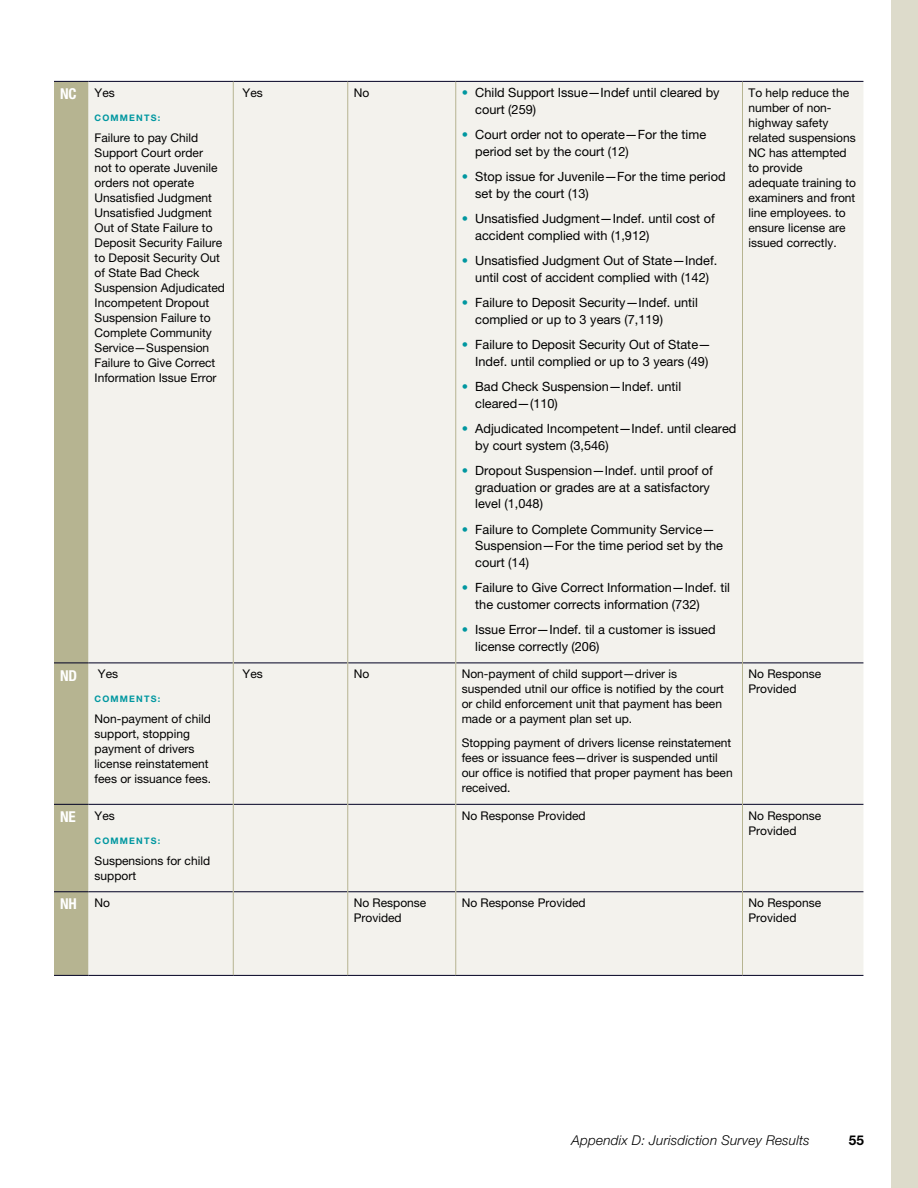
<style>
.page{position:relative;width:918px;height:1188px;background:#fff}
.page>*{position:absolute;margin:0;border:0;box-sizing:border-box;transform-origin:0 0}
.t1{font:700 condensed 15px "Helvetica Neue";color:#fff}
.t2{font:italic 300 13.5px "Helvetica Neue";letter-spacing:.015em;color:#000}
.t3{font:700 13.5px "Helvetica Neue";color:#000}
.t4{font:12.75px/16.5px "Helvetica Neue";color:#000}
.t5{font:12px/15px "Helvetica Neue";color:#000}
.t6{font:700 9px "Helvetica Neue";letter-spacing:.13em;color:#0097a0}
.s1{font-weight:700;font-stretch:condensed;font-size:15px;color:#fff}
.s2{color:#0097a0}
.s3{font-weight:400;font-stretch:normal;font-size:12px;color:#000}
</style>
<div class="page">
<div style="left:891px;top:0;width:27px;height:1188px;background:#dddbcb"></div>
<div style="left:54px;top:82px;width:35px;height:893px;background:#b6b491"></div>
<div style="left:89px;top:82px;width:774px;height:893px;background:#f3f2ed"></div>
<hr style="left:54px;top:81px;width:35px;height:1px;background:#002">
<hr style="left:89px;top:81px;width:144px;height:1px;background:#002">
<hr style="left:233px;top:81px;width:115px;height:1px;background:#002">
<hr style="left:348px;top:81px;width:108px;height:1px;background:#002">
<hr style="left:456px;top:81px;width:286px;height:1px;background:#002">
<hr style="left:742px;top:81px;width:121px;height:1px;background:#002">
<hr style="left:54px;top:663px;width:35px;height:1px;background:#002">
<hr style="left:89px;top:663px;width:144px;height:1px;background:#002">
<hr style="left:234px;top:663px;width:113px;height:1px;background:#002">
<hr style="left:348px;top:663px;width:107px;height:1px;background:#002">
<hr style="left:456px;top:663px;width:286px;height:1px;background:#002">
<hr style="left:743px;top:663px;width:120px;height:1px;background:#002">
<hr style="left:54px;top:804px;width:35px;height:1px;background:#002">
<hr style="left:89px;top:804px;width:144px;height:1px;background:#002">
<hr style="left:234px;top:804px;width:113px;height:1px;background:#002">
<hr style="left:348px;top:804px;width:107px;height:1px;background:#002">
<hr style="left:456px;top:804px;width:286px;height:1px;background:#002">
<hr style="left:743px;top:804px;width:120px;height:1px;background:#002">
<hr style="left:54px;top:891px;width:35px;height:1px;background:#002">
<hr style="left:89px;top:891px;width:144px;height:1px;background:#002">
<hr style="left:234px;top:891px;width:113px;height:1px;background:#002">
<hr style="left:348px;top:891px;width:107px;height:1px;background:#002">
<hr style="left:456px;top:891px;width:286px;height:1px;background:#002">
<hr style="left:743px;top:891px;width:120px;height:1px;background:#002">
<hr style="left:54px;top:975px;width:35px;height:1px;background:#002">
<hr style="left:89px;top:975px;width:144px;height:1px;background:#002">
<hr style="left:233px;top:975px;width:115px;height:1px;background:#002">
<hr style="left:348px;top:975px;width:108px;height:1px;background:#002">
<hr style="left:456px;top:975px;width:286px;height:1px;background:#002">
<hr style="left:742px;top:975px;width:121px;height:1px;background:#002">
<hr style="left:233px;top:82px;width:1px;height:581px;background:#b6b491">
<hr style="left:347px;top:82px;width:1px;height:581px;background:#b6b491">
<hr style="left:455px;top:82px;width:1px;height:581px;background:#b6b491">
<hr style="left:742px;top:82px;width:1px;height:581px;background:#b6b491">
<hr style="left:233px;top:663px;width:1px;height:141px;background:#b6b491">
<hr style="left:347px;top:663px;width:1px;height:141px;background:#b6b491">
<hr style="left:455px;top:663px;width:1px;height:141px;background:#b6b491">
<hr style="left:742px;top:663px;width:1px;height:141px;background:#b6b491">
<hr style="left:233px;top:804px;width:1px;height:88px;background:#b6b491">
<hr style="left:347px;top:804px;width:1px;height:88px;background:#b6b491">
<hr style="left:455px;top:804px;width:1px;height:88px;background:#b6b491">
<hr style="left:742px;top:804px;width:1px;height:88px;background:#b6b491">
<hr style="left:233px;top:892px;width:1px;height:83px;background:#b6b491">
<hr style="left:347px;top:892px;width:1px;height:83px;background:#b6b491">
<hr style="left:455px;top:892px;width:1px;height:83px;background:#b6b491">
<hr style="left:742px;top:892px;width:1px;height:83px;background:#b6b491">
<p class="t5" style="left:60px;top:85px;width:56px"><span class="s1">NC</span> Yes</p>
<p class="t6" style="left:95px;top:112px;width:67px">COMMENTS:</p>
<p class="t5" style="left:95px;top:130px;width:132px">Failure to pay Child<br>Support Court order<br>not to operate Juvenile orders not operate<br>Unsatisfied Judgment<br>Unsatisfied Judgment<br>Out of State Failure to<br>Deposit Security Failure to Deposit Security Out of State Bad Check<br>Suspension Adjudicated<br>Incompetent Dropout<br>Suspension Failure to<br>Complete Community<br>Service—Suspension<br>Failure to Give Correct<br>Information Issue Error</p>
<p class="t1" style="left:60px;top:666px;width:19px">ND</p>
<p class="t5" style="left:98px;top:666px;width:22px">Yes</p>
<p class="t6" style="left:95px;top:694px;width:67px">COMMENTS:</p>
<p class="t5" style="left:95px;top:711px;width:118px">Non-payment of child support, stopping payment of drivers license reinstatement fees or issuance fees.</p>
<p class="t5" style="left:60px;top:808px;width:56px"><span class="s1">NE</span> Yes</p>
<p class="t6" style="left:95px;top:835px;width:67px">COMMENTS:</p>
<p class="t5" style="left:95px;top:853px;width:117px">Suspensions for child support</p>
<p class="t5" style="left:243px;top:85px;width:22px">Yes</p>
<p class="t5" style="left:354px;top:85px;width:17px">No</p>
<p class="t4" style="left:475px;top:84px;width:246px;text-indent:-14px"><span class="s2">•</span> Child Support Issue—Indef until cleared by court (259)</p>
<p class="t4" style="left:475px;top:126px;width:232px;text-indent:-14px"><span class="s2">•</span> Court order not to operate—For the time period set by the court (12)</p>
<p class="t4" style="left:475px;top:168px;width:252px;text-indent:-14px"><span class="s2">•</span> Stop issue for Juvenile—For the time period set by the court (13)</p>
<p class="t4" style="left:475px;top:210px;width:241px;text-indent:-14px"><span class="s2">•</span> Unsatisfied Judgment—Indef. until cost of accident complied with (1,912)</p>
<p class="t4" style="left:462px;top:252px;width:257px;text-align:center"><span class="s2">•</span> Unsatisfied Judgment Out of State—Indef. until cost of accident complied with (142)</p>
<p class="t4" style="left:475px;top:294px;width:224px;text-indent:-14px"><span class="s2">•</span> Failure to Deposit Security—Indef. until complied or up to 3 years (7,119)</p>
<p class="t4" style="left:462px;top:336px;width:251px;text-align:right"><span class="s2">•</span> Failure to Deposit Security Out of State—<br>Indef. until complied or up to 3 years (49)</p>
<p class="t4" style="left:475px;top:378px;width:207px;text-indent:-14px"><span class="s2">•</span> Bad Check Suspension—Indef. until cleared—(110)</p>
<p class="t4" style="left:475px;top:420px;width:263px;text-indent:-14px"><span class="s2">•</span> Adjudicated Incompetent—Indef. until cleared by court system (3,546)</p>
<p class="t4" style="left:475px;top:462px;width:239px;text-indent:-14px"><span class="s2">•</span> Dropout Suspension—Indef. until proof of graduation or grades are at a satisfactory level (1,048)</p>
<p class="t4" style="left:475px;top:521px;width:249px;text-indent:-14px"><span class="s2">•</span> Failure to Complete Community Service—<br>Suspension—For the time period set by the court (14)</p>
<p class="t4" style="left:475px;top:579px;width:256px;text-indent:-14px"><span class="s2">•</span> Failure to Give Correct Information—Indef. til the customer corrects information (732)</p>
<p class="t4" style="left:475px;top:621px;width:242px;text-indent:-14px"><span class="s2">•</span> Issue Error—Indef. til a customer is issued license correctly (206)</p>
<p class="t5" style="left:243px;top:666px;width:22px">Yes</p>
<p class="t5" style="left:354px;top:666px;width:17px">No</p>
<p class="t5" style="left:462px;top:666px;width:264px">Non-payment of child support—driver is suspended utnil our office is notified by the court or child enforcement unit that payment has been made or a payment plan set up.</p>
<p class="t5" style="left:462px;top:735px;width:272px">Stopping payment of drivers license reinstatement fees or issuance fees—driver is suspended until our office is notified that proper payment has been received.</p>
<p class="t5" style="left:748px;top:85px;width:109px">To help reduce the number of non&shy;highway safety related suspensions<br>NC has attempted to provide adequate training to examiners and front line employees. to ensure license are issued correctly.</p>
<p class="t5" style="left:749px;top:666px;width:74px">No Response<br>Provided</p>
<p class="t5" style="left:462px;top:808px;width:126px">No Response Provided</p>
<p class="t5" style="left:749px;top:808px;width:74px">No Response<br>Provided</p>
<p class="t1" style="left:60px;top:895px;width:52px">NH <span class="s3">No</span></p>
<p class="t5" style="left:354px;top:895px;width:74px">No Response<br>Provided</p>
<p class="t5" style="left:462px;top:895px;width:126px">No Response Provided</p>
<p class="t5" style="left:749px;top:895px;width:74px">No Response<br>Provided</p>
<p class="t2" style="left:572px;top:1132px;width:240px">Appendix D: Jurisdiction Survey Results</p>
<p class="t3" style="left:849px;top:1132px;width:17px">55</p>
</div>
